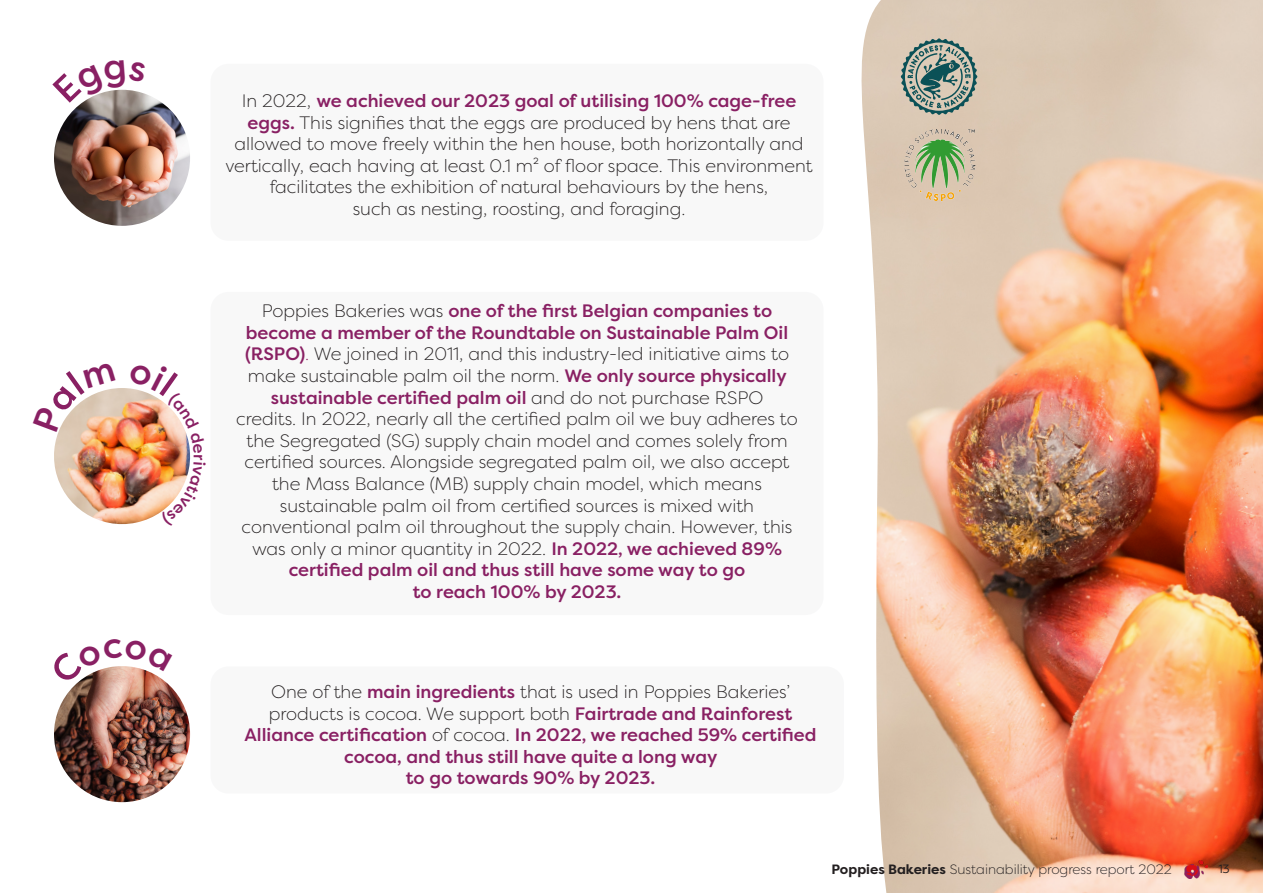
<style>
.page{position:relative;width:1263px;height:893px;background:#fff}
.page>*{position:absolute;margin:0;border:0;box-sizing:border-box;transform-origin:0 0}
.t1{font:300 18px/21.6px "Filson Pro";color:#231f20;text-align:center}
.t2{font:500 18px/21.6px "Filson Pro";color:#892063;text-align:center}
.t3{font:500 16.5px "Filson Pro";color:#892063}
.t4{font:300 13.5px "Filson Pro";color:#231f20}
.t5{font:12px "Filson Pro";color:#231f20}
.s1{font-weight:500;color:#892063}
.s2{font-weight:300;color:#231f20}
.s3{font-weight:300}
.s4{font-weight:700}
</style>
<div class="page">
<img style="left:861px;top:0;width:402px;height:893px">
<img style="left:1180px;top:860px;width:27px;height:18px">
<img style="left:893px;top:130px;width:94px;height:83px">
<svg style="left:901px;top:38px;width:76px;height:77px;background:#94a095"></svg>
<div style="left:210px;top:666px;width:634px;height:128px;background:#f8f8f8;border-radius:18px"></div>
<div style="left:210px;top:292px;width:613px;height:323px;background:#f8f8f8;border-radius:18px"></div>
<img style="left:54px;top:666px;width:136px;height:136px;border-radius:68px">
<div style="left:210px;top:64px;width:613px;height:177px;background:#f8f8f8;border-radius:18px"></div>
<img style="left:54px;top:90px;width:136px;height:136px;border-radius:68px">
<svg style="left:75px;top:666px;width:94px;height:19px"></svg>
<img style="left:54px;top:388px;width:137px;height:137px">
<svg style="left:82px;top:89px;width:64px;height:14px"></svg>
<p class="t1" style="left:242px;top:89px;width:556px">In 2022, <span class="s1">we achieved our 2023 goal of utilising 100% cage-free eggs.</span> This signifies that the eggs are produced by hens that are</p>
<p class="t1" style="left:225px;top:133px;width:589px">allowed to move freely within the hen house, both horizontally and vertically, each having at least 0.1 m² of floor space. This environment facilitates the exhibition of natural behaviours by the hens,</p>
<p class="t1" style="left:353px;top:197px;width:334px">such as nesting, roosting, and foraging.</p>
<p class="t3" style="left:211px;top:454px;width:8px;rotate:90deg">r</p>
<p class="t2" style="left:262px;top:300px;width:512px"><span class="s2">Poppies Bakeries was</span> one of the first Belgian companies to</p>
<p class="t2" style="left:245px;top:321px;width:545px">become a member of the Roundtable on Sustainable Palm Oil (RSPO)<span class="s3">.</span> <span class="s2">We joined in 2011, and this industry-led initiative aims to make sustainable palm oil the norm.</span> We only source physically sustainable certified palm oil <span class="s2">and do not purchase RSPO</span></p>
<p class="t1" style="left:236px;top:408px;width:563px">credits. In 2022, nearly all the certified palm oil we buy adheres to the Segregated (SG) supply chain model and comes solely from certified sources. Alongside segregated palm oil, we also accept the Mass Balance (MB) supply chain model, which means</p>
<p class="t1" style="left:280px;top:494px;width:476px">sustainable palm oil from certified sources is mixed with</p>
<p class="t1" style="left:242px;top:516px;width:552px">conventional palm oil throughout the supply chain. However, this was only a minor quantity in 2022. <span class="s1">In 2022, we achieved 89%</span></p>
<p class="t2" style="left:289px;top:559px;width:458px">certified palm oil and thus still have some way to go</p>
<p class="t2" style="left:413px;top:580px;width:210px">to reach 100% by 2023.</p>
<p class="t1" style="left:271px;top:680px;width:520px">One of the <span class="s1">main ingredients</span> that is used in Poppies Bakeries’</p>
<p class="t1" style="left:269px;top:702px;width:525px">products is cocoa. We support both <span class="s1">Fairtrade and Rainforest</span></p>
<p class="t2" style="left:245px;top:724px;width:573px">Alliance certification <span class="s2">of cocoa.</span> In 2022, we reached 59% certified cocoa, and thus still have quite a long way</p>
<p class="t2" style="left:406px;top:767px;width:251px">to go towards 90% by 2023.</p>
<p class="t4" style="left:831px;top:861px;width:342px"><span class="s4">Poppies Bakeries</span> Sustainability progress report 2022</p>
<p class="t5" style="left:1218px;top:861px;width:13px">13</p>
</div>
